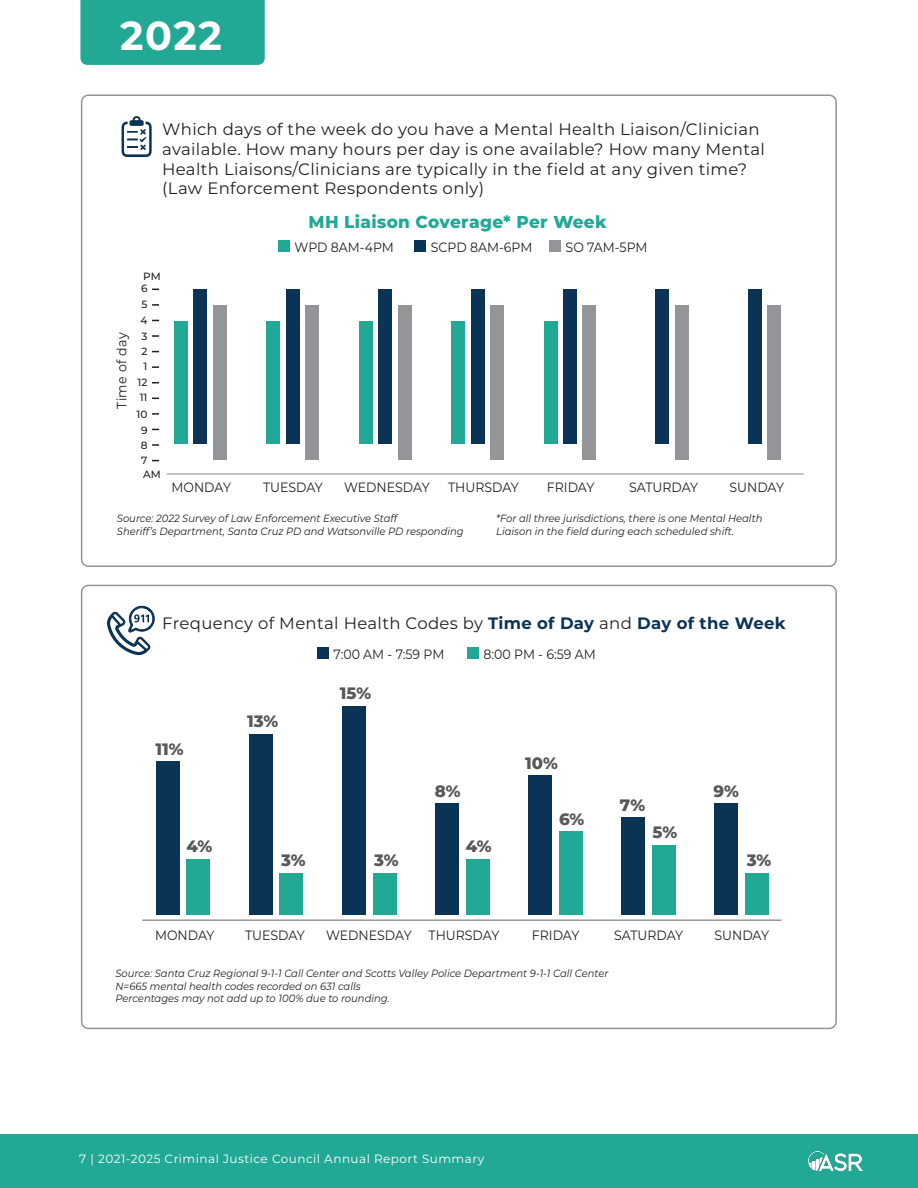
<style>
.page{position:relative;width:918px;height:1188px;background:#fff}
.page>*{position:absolute;margin:0;border:0;box-sizing:border-box;transform-origin:0 0}
.t1{font:700 40.5px "Montserrat";color:#fff}
.t2{font:800 17.25px "Montserrat";letter-spacing:.02em;color:#21a996}
.t3{font:16.5px/19.8px "Montserrat";letter-spacing:.02em;color:#231f20}
.t4{font:800 16.5px "Montserrat";color:#57585a}
.t5{font:13.5px "Montserrat";color:#231f20;scale:.93 1}
.t6{font:13.5px "Montserrat";letter-spacing:.03em;color:#231f20;scale:.93 1}
.footer-text-left-white{font:12px "Montserrat";letter-spacing:.04em;color:#fff}
.t7{font:italic 10.5px/12.6px "Montserrat";color:#231f20;scale:.95 1}
.t8{font:500 10.5px "Montserrat";color:#231f20}
.s1{font-weight:700;color:#0b3355}
</style>
<div class="page">
<div style="left:81px;top:94px;width:756px;height:473px;border:2px solid #939598;border-radius:7px"></div>
<hr style="left:167px;top:473px;width:637px;height:2px;background:#939598">
<svg style="left:122px;top:116px;width:30px;height:41px"></svg>
<div style="left:174px;top:321px;width:14px;height:123px;background:#21a996"></div>
<div style="left:213px;top:305px;width:14px;height:155px;background:#939598"></div>
<div style="left:194px;top:289px;width:13px;height:155px;background:#0b3355"></div>
<div style="left:267px;top:321px;width:13px;height:123px;background:#21a996"></div>
<div style="left:306px;top:305px;width:13px;height:155px;background:#939598"></div>
<div style="left:286px;top:289px;width:14px;height:155px;background:#0b3355"></div>
<div style="left:359px;top:321px;width:14px;height:123px;background:#21a996"></div>
<div style="left:398px;top:305px;width:13px;height:155px;background:#939598"></div>
<div style="left:378px;top:289px;width:14px;height:155px;background:#0b3355"></div>
<div style="left:451px;top:321px;width:14px;height:123px;background:#21a996"></div>
<div style="left:490px;top:305px;width:14px;height:155px;background:#939598"></div>
<div style="left:471px;top:289px;width:13px;height:155px;background:#0b3355"></div>
<div style="left:544px;top:321px;width:13px;height:123px;background:#21a996"></div>
<div style="left:583px;top:305px;width:13px;height:155px;background:#939598"></div>
<div style="left:563px;top:289px;width:14px;height:155px;background:#0b3355"></div>
<div style="left:675px;top:305px;width:14px;height:155px;background:#939598"></div>
<div style="left:656px;top:289px;width:13px;height:155px;background:#0b3355"></div>
<div style="left:767px;top:305px;width:14px;height:155px;background:#939598"></div>
<div style="left:748px;top:289px;width:14px;height:155px;background:#0b3355"></div>
<svg style="left:152px;top:444px;width:7px;height:2px"></svg>
<svg style="left:152px;top:413px;width:7px;height:2px"></svg>
<svg style="left:152px;top:366px;width:7px;height:2px"></svg>
<svg style="left:152px;top:335px;width:7px;height:2px"></svg>
<svg style="left:152px;top:304px;width:7px;height:2px"></svg>
<div style="left:278px;top:240px;width:12px;height:12px;background:#21a996"></div>
<div style="left:414px;top:240px;width:12px;height:12px;background:#0b3355"></div>
<div style="left:549px;top:240px;width:12px;height:12px;background:#939598"></div>
<div style="left:81px;top:585px;width:756px;height:444px;border:2px solid #939598;border-radius:7px"></div>
<hr style="left:142px;top:919px;width:639px;height:2px;background:#939598">
<div style="left:317px;top:648px;width:12px;height:11px;background:#0b3355"></div>
<div style="left:467px;top:648px;width:12px;height:11px;background:#21a996"></div>
<div style="left:156px;top:761px;width:23px;height:154px;background:#0b3355"></div>
<div style="left:187px;top:859px;width:23px;height:56px;background:#21a996"></div>
<div style="left:249px;top:734px;width:23px;height:181px;background:#0b3355"></div>
<div style="left:280px;top:873px;width:23px;height:42px;background:#21a996"></div>
<div style="left:342px;top:706px;width:23px;height:209px;background:#0b3355"></div>
<div style="left:373px;top:873px;width:23px;height:42px;background:#21a996"></div>
<div style="left:435px;top:803px;width:23px;height:112px;background:#0b3355"></div>
<div style="left:466px;top:859px;width:23px;height:56px;background:#21a996"></div>
<div style="left:528px;top:775px;width:24px;height:140px;background:#0b3355"></div>
<div style="left:559px;top:831px;width:23px;height:84px;background:#21a996"></div>
<div style="left:621px;top:817px;width:24px;height:98px;background:#0b3355"></div>
<div style="left:652px;top:845px;width:24px;height:70px;background:#21a996"></div>
<div style="left:715px;top:803px;width:23px;height:112px;background:#0b3355"></div>
<div style="left:745px;top:873px;width:24px;height:42px;background:#21a996"></div>
<svg style="left:107px;top:605px;width:48px;height:51px"></svg>
<div style="left:80px;top:0;width:185px;height:65px;background:#21a996"></div>
<div style="left:0;top:1134px;width:918px;height:54px;background:#21a996"></div>
<img style="left:808px;top:1152px;width:55px;height:18px">
<p class="t1" style="left:120px;top:6px;width:103px">2022</p>
<p class="t3" style="left:162px;top:119px;width:604px">Which days of the week do you have a Mental Health Liaison/Clinician available. How many hours per day is one available? How many Mental Health Liaisons/Clinicians are typically in the field at any given time? (Law Enforcement Respondents only)</p>
<p class="t2" style="left:309px;top:209px;width:300px">MH Liaison Coverage* Per Week</p>
<p class="t8" style="left:143px;top:269px;width:19px">PM</p>
<p class="t8" style="left:141px;top:281px;width:8px">6</p>
<p class="t8" style="left:142px;top:297px;width:8px">5</p>
<p class="t8" style="left:141px;top:313px;width:9px">4</p>
<p class="t6" style="left:113px;top:409px;width:84px;rotate:-90deg">Time of day</p>
<p class="t8" style="left:142px;top:329px;width:8px">3</p>
<p class="t8" style="left:142px;top:344px;width:8px">2</p>
<p class="t8" style="left:144px;top:359px;width:5px">1</p>
<p class="t8" style="left:138px;top:375px;width:11px">12</p>
<p class="t8" style="left:140px;top:390px;width:9px">11</p>
<p class="t8" style="left:137px;top:407px;width:12px">10</p>
<p class="t8" style="left:141px;top:423px;width:8px">9</p>
<p class="t8" style="left:141px;top:438px;width:8px">8</p>
<p class="t8" style="left:141px;top:453px;width:8px">7</p>
<p class="t8" style="left:143px;top:467px;width:19px">AM</p>
<p class="t5" style="left:295px;top:238px;width:108px">WPD 8AM-4PM</p>
<p class="t5" style="left:431px;top:238px;width:111px">SCPD 8AM-6PM</p>
<p class="t5" style="left:566px;top:238px;width:90px">SO 7AM-5PM</p>
<p class="t5" style="left:263px;top:478px;width:66px">TUESDAY</p>
<p class="t5" style="left:344px;top:478px;width:94px">WEDNESDAY</p>
<p class="t5" style="left:448px;top:478px;width:78px">THURSDAY</p>
<p class="t5" style="left:547px;top:478px;width:53px">FRIDAY</p>
<p class="t5" style="left:629px;top:478px;width:76px">SATURDAY</p>
<p class="t5" style="left:729px;top:478px;width:60px">SUNDAY</p>
<p class="t7" style="left:117px;top:512px;width:297px">Source: 2022 Survey of Law Enforcement Executive Staff</p>
<p class="t7" style="left:117px;top:525px;width:367px">Sheriff’s Department, Santa Cruz PD and Watsonville PD responding</p>
<p class="t5" style="left:172px;top:478px;width:65px">MONDAY</p>
<p class="t7" style="left:496px;top:512px;width:282px">*For all three jurisdictions, there is one Mental Health<br>Liaison in the field during each scheduled shift.</p>
<p class="t3" style="left:162px;top:612px;width:625px">Frequency of Mental Health Codes by <span class="s1">Time of Day</span> and <span class="s1">Day of the Week</span></p>
<p class="t5" style="left:334px;top:645px;width:121px">7:00 AM - 7:59 PM</p>
<p class="t5" style="left:484px;top:645px;width:122px">8:00 PM - 6:59 AM</p>
<p class="t4" style="left:155px;top:737px;width:30px">11%</p>
<p class="t4" style="left:186px;top:834px;width:27px">4%</p>
<p class="t4" style="left:247px;top:709px;width:33px">13%</p>
<p class="t4" style="left:340px;top:681px;width:33px">15%</p>
<p class="t4" style="left:435px;top:779px;width:27px">8%</p>
<p class="t4" style="left:466px;top:834px;width:27px">4%</p>
<p class="t4" style="left:525px;top:751px;width:34px">10%</p>
<p class="t4" style="left:559px;top:807px;width:27px">6%</p>
<p class="t4" style="left:620px;top:793px;width:27px">7%</p>
<p class="t4" style="left:652px;top:821px;width:26px">5%</p>
<p class="t4" style="left:714px;top:779px;width:27px">9%</p>
<p class="t4" style="left:281px;top:848px;width:26px">3%</p>
<p class="t4" style="left:374px;top:848px;width:26px">3%</p>
<p class="t4" style="left:747px;top:848px;width:26px">3%</p>
<p class="t5" style="left:155px;top:926px;width:65px">MONDAY</p>
<p class="t5" style="left:245px;top:926px;width:66px">TUESDAY</p>
<p class="t5" style="left:326px;top:926px;width:94px">WEDNESDAY</p>
<p class="t5" style="left:429px;top:926px;width:78px">THURSDAY</p>
<p class="t5" style="left:532px;top:926px;width:53px">FRIDAY</p>
<p class="t5" style="left:614px;top:926px;width:76px">SATURDAY</p>
<p class="t5" style="left:714px;top:926px;width:60px">SUNDAY</p>
<p class="t7" style="left:116px;top:967px;width:520px">Source: Santa Cruz Regional 9-1-1 Call Center and Scotts Valley Police Department 9-1-1 Call Center</p>
<p class="t7" style="left:116px;top:979px;width:259px">N=665 mental health codes recorded on 631 calls</p>
<p class="t7" style="left:116px;top:992px;width:290px">Percentages may not add up to 100% due to rounding.</p>
<p class="footer-text-left-white" style="left:79px;top:1150px;width:407px">7 | 2021-2025 Criminal Justice Council Annual Report Summary</p>
</div>
